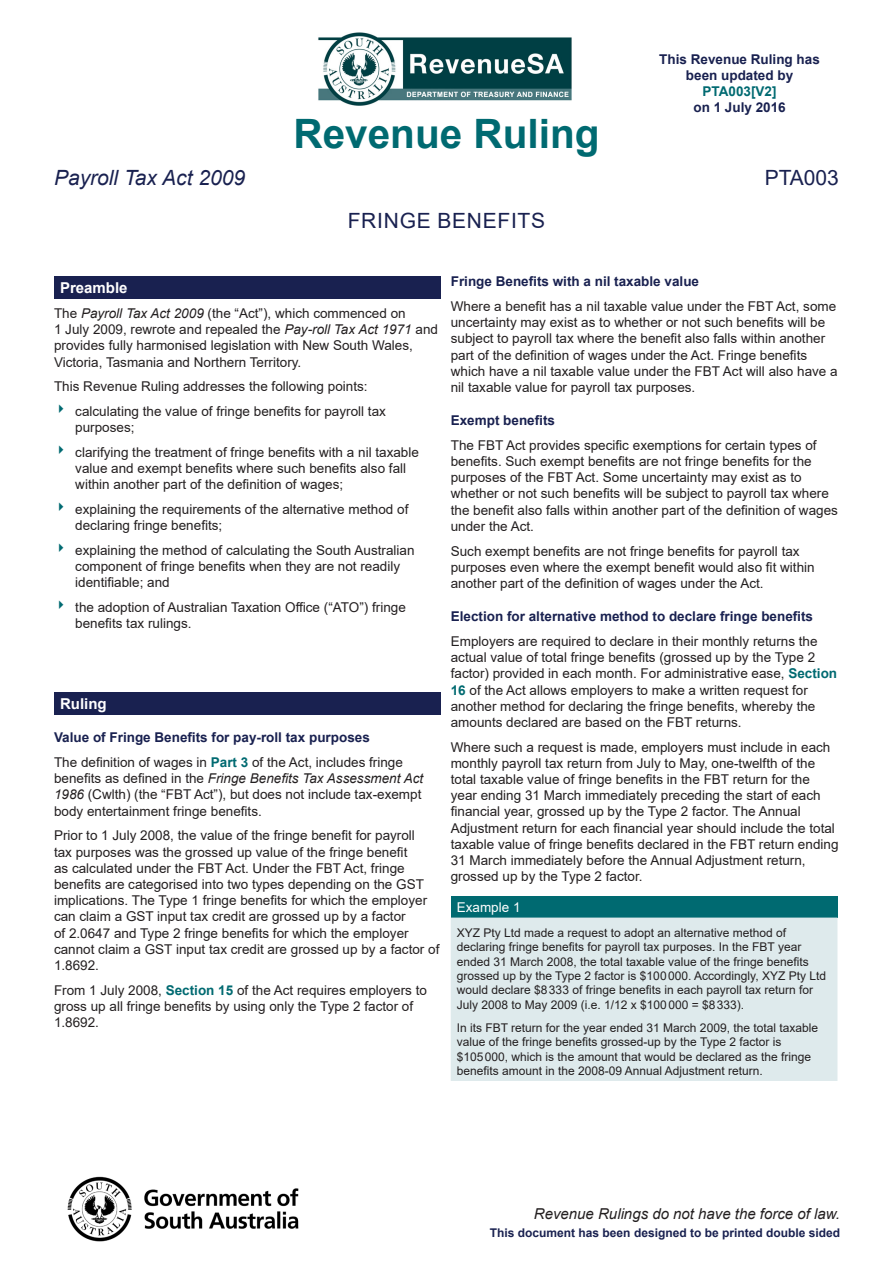
<style>
.page{position:relative;width:893px;height:1263px;background:#fff}
.page>*{position:absolute;margin:0;border:0;box-sizing:border-box;transform-origin:0 0}
.CONTENT_Header{font:700 40.5px "Arial";color:#006a71}
.Act{font:italic 21px "Arial";color:#192150}
.Ruling_Name{font:21px "Arial";letter-spacing:.035em;color:#192150}
.Ruling_Number{font:21px "Arial";color:#192150}
.t1{font:italic 15px "Arial";color:#231f20}
.CONTENT_Header-2{font:700 15px "Arial";color:#fff}
.CONTENT_Text{font:13.5px/16.2px "Arial";color:#231f20}
.CONTENT_Heading_Sub{font:700 13.5px "Arial";color:#192150}
.Ruling_Number-2{font:700 13.5px/16.2px "Arial";color:#192150;text-align:center}
.TABLE_Header{font:13.5px "Arial";color:#fff}
.EXAMPLE_Text{font:12px/14.4px "Arial";color:#231f20}
.Double{font:700 12px "Arial";color:#192150}
.s1{color:#006a71}
.s2{font-style:italic}
.s3{font-weight:700;color:#006a71}
</style>
<div class="page">
<div style="left:54px;top:276px;width:387px;height:23px;background:#192150"></div>
<div style="left:54px;top:692px;width:387px;height:23px;background:#192150"></div>
<div style="left:451px;top:896px;width:386px;height:21px;background:#006a71"></div>
<div style="left:451px;top:917px;width:386px;height:164px;background:#deeaec"></div>
<img style="left:318px;top:33px;width:254px;height:72px">
<img style="left:67px;top:1176px;width:232px;height:66px">
<p class="CONTENT_Header" style="left:293px;top:105px;width:308px">Revenue Ruling</p>
<p class="Ruling_Number-2" style="left:659px;top:51px;width:162px">This Revenue Ruling has</p>
<p class="Ruling_Number-2" style="left:686px;top:67px;width:109px">been updated by<br><span class="s1">PTA003[V2]</span></p>
<p class="Ruling_Number-2" style="left:693px;top:100px;width:94px">on 1 July 2016</p>
<p class="Act" style="left:54px;top:164px;width:193px">Payroll Tax Act 2009</p>
<p class="Ruling_Number" style="left:765px;top:164px;width:76px">PTA003</p>
<p class="Ruling_Name" style="left:348px;top:206px;width:199px">FRINGE BENEFITS</p>
<p class="CONTENT_Header-2" style="left:60px;top:277px;width:69px">Preamble</p>
<p class="CONTENT_Text" style="left:54px;top:305px;width:385px">The <span class="s2">Payroll Tax Act 2009</span> (the “Act”), which commenced on<br>1 July 2009, rewrote and repealed the <span class="s2">Pay-roll Tax Act 1971</span> and provides fully harmonised legislation with New South Wales, Victoria, Tasmania and Northern Territory.</p>
<p class="CONTENT_Text" style="left:54px;top:378px;width:315px">This Revenue Ruling addresses the following points:</p>
<p class="CONTENT_Text" style="left:75px;top:403px;width:312px">calculating the value of fringe benefits for payroll tax purposes;</p>
<p class="CONTENT_Text" style="left:75px;top:444px;width:345px">clarifying the treatment of fringe benefits with a nil taxable value and exempt benefits where such benefits also fall within another part of the definition of wages;</p>
<p class="CONTENT_Text" style="left:75px;top:501px;width:335px">explaining the requirements of the alternative method of declaring fringe benefits;</p>
<p class="CONTENT_Text" style="left:75px;top:542px;width:341px">explaining the method of calculating the South Australian component of fringe benefits when they are not readily identifiable; and</p>
<p class="CONTENT_Text" style="left:75px;top:599px;width:332px">the adoption of Australian Taxation Office (“ATO”) fringe benefits tax rulings.</p>
<p class="CONTENT_Header-2" style="left:60px;top:693px;width:48px">Ruling</p>
<p class="CONTENT_Heading_Sub" style="left:54px;top:728px;width:317px">Value of Fringe Benefits for pay-roll tax purposes</p>
<p class="CONTENT_Text" style="left:54px;top:754px;width:371px">The definition of wages in <span class="s3">Part 3</span> of the Act, includes fringe benefits as defined in the <span class="s2">Fringe Benefits Tax Assessment Act 1986</span> (Cwlth) (the “FBT Act”), but does not include tax-exempt body entertainment fringe benefits.</p>
<p class="CONTENT_Text" style="left:54px;top:827px;width:387px">Prior to 1 July 2008, the value of the fringe benefit for payroll<br>tax purposes was the grossed up value of the fringe benefit<br>as calculated under the FBT Act. Under the FBT Act, fringe benefits are categorised into two types depending on the GST implications. The Type 1 fringe benefits for which the employer can claim a GST input tax credit are grossed up by a factor<br>of 2.0647 and Type 2 fringe benefits for which the employer cannot claim a GST input tax credit are grossed up by a factor of 1.8692.</p>
<p class="CONTENT_Text" style="left:54px;top:982px;width:374px">From 1 July 2008, <span class="s3">Section 15</span> of the Act requires employers to gross up all fringe benefits by using only the Type 2 factor of<br>1.8692.</p>
<p class="CONTENT_Heading_Sub" style="left:451px;top:272px;width:250px">Fringe Benefits with a nil taxable value</p>
<p class="CONTENT_Text" style="left:451px;top:298px;width:388px">Where a benefit has a nil taxable value under the FBT Act, some uncertainty may exist as to whether or not such benefits will be subject to payroll tax where the benefit also falls within another part of the definition of wages under the Act. Fringe benefits which have a nil taxable value under the FBT Act will also have a nil taxable value for payroll tax purposes.</p>
<p class="CONTENT_Heading_Sub" style="left:451px;top:411px;width:106px">Exempt benefits</p>
<p class="CONTENT_Text" style="left:451px;top:437px;width:389px">The FBT Act provides specific exemptions for certain types of benefits. Such exempt benefits are not fringe benefits for the purposes of the FBT Act. Some uncertainty may exist as to whether or not such benefits will be subject to payroll tax where the benefit also falls within another part of the definition of wages under the Act.</p>
<p class="CONTENT_Text" style="left:451px;top:543px;width:365px">Such exempt benefits are not fringe benefits for payroll tax purposes even where the exempt benefit would also fit within another part of the definition of wages under the Act.</p>
<p class="CONTENT_Heading_Sub" style="left:451px;top:607px;width:364px">Election for alternative method to declare fringe benefits</p>
<p class="CONTENT_Text" style="left:451px;top:633px;width:388px">Employers are required to declare in their monthly returns the actual value of total fringe benefits (grossed up by the Type 2 factor) provided in each month. For administrative ease, <span class="s3">Section 16</span> of the Act allows employers to make a written request for another method for declaring the fringe benefits, whereby the amounts declared are based on the FBT returns.</p>
<p class="CONTENT_Text" style="left:451px;top:739px;width:389px">Where such a request is made, employers must include in each monthly payroll tax return from July to May, one-twelfth of the total taxable value of fringe benefits in the FBT return for the year ending 31 March immediately preceding the start of each financial year, grossed up by the Type 2 factor. The Annual Adjustment return for each financial year should include the total taxable value of fringe benefits declared in the FBT return ending 31 March immediately before the Annual Adjustment return, grossed up by the Type 2 factor.</p>
<p class="TABLE_Header" style="left:457px;top:897px;width:65px">Example 1</p>
<p class="EXAMPLE_Text" style="left:457px;top:925px;width:371px">XYZ Pty Ltd made a request to adopt an alternative method of declaring fringe benefits for payroll tax purposes. In the FBT year ended 31 March 2008, the total taxable value of the fringe benefits grossed up by the Type 2 factor is $100000. Accordingly, XYZ Pty Ltd would declare $8333 of fringe benefits in each payroll tax return for July 2008 to May 2009 (i.e. 1/12 x $100000 = $8333).</p>
<p class="EXAMPLE_Text" style="left:457px;top:1020px;width:363px">In its FBT return for the year ended 31 March 2009, the total taxable value of the fringe benefits grossed-up by the Type 2 factor is $105000, which is the amount that would be declared as the fringe benefits amount in the 2008-09 Annual Adjustment return.</p>
<p class="t1" style="left:534px;top:1204px;width:308px">Revenue Rulings do not have the force of law.</p>
<p class="Double" style="left:490px;top:1224px;width:352px">This document has been designed to be printed double sided</p>
</div>
